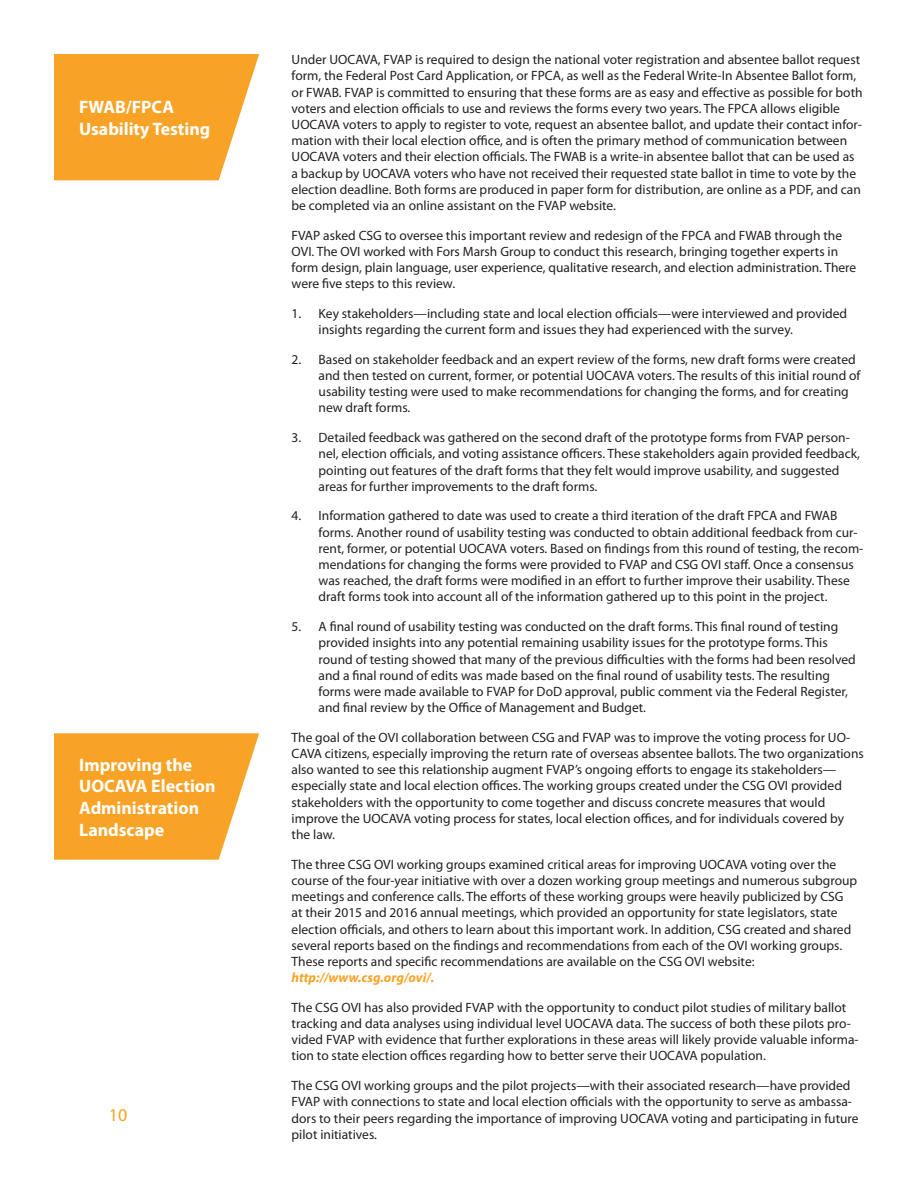
<style>
.page{position:relative;width:918px;height:1188px;background:#fff}
.page>*{position:absolute;margin:0;border:0;box-sizing:border-box;transform-origin:0 0}
.t1{font:700 18px/21.6px "Myriad Pro";color:#fff}
.t2{font:18px "Myriad Pro";color:#f9a326}
.Paragraph_Style_2{font:13.5px/16.2px "Myriad Pro";color:#231f20}
.s1{font-weight:700;font-style:italic;color:#f9a326}
</style>
<div class="page">
<svg style="left:54px;top:54px;width:205px;height:126px;background:#f9ab3b"></svg>
<svg style="left:54px;top:733px;width:205px;height:127px;background:#f9ac3c"></svg>
<p class="t1" style="left:79px;top:96px;width:132px">FWAB/FPCA<br>Usability Testing</p>
<p class="t1" style="left:79px;top:753px;width:138px">Improving the<br>UOCAVA Election<br>Administration<br>Landscape</p>
<h1 class="t2" style="left:109px;top:1104px;width:20px">10</h1>
<p class="Paragraph_Style_2" style="left:292px;top:51px;width:573px">Under UOCAVA, FVAP is required to design the national voter registration and absentee ballot request form, the Federal Post Card Application, or FPCA, as well as the Federal Write-In Absentee Ballot form, or FWAB. FVAP is committed to ensuring that these forms are as easy and effective as possible for both voters and election officials to use and reviews the forms every two years. The FPCA allows eligible UOCAVA voters to apply to register to vote, request an absentee ballot, and update their contact infor&shy;mation with their local election office, and is often the primary method of communication between UOCAVA voters and their election officials. The FWAB is a write-in absentee ballot that can be used as a backup by UOCAVA voters who have not received their requested state ballot in time to vote by the election deadline. Both forms are produced in paper form for distribution, are online as a PDF, and can be completed via an online assistant on the FVAP website.</p>
<p class="Paragraph_Style_2" style="left:292px;top:227px;width:566px">FVAP asked CSG to oversee this important review and redesign of the FPCA and FWAB through the OVI. The OVI worked with Fors Marsh Group to conduct this research, bringing together experts in form design, plain language, user experience, qualitative research, and election administration. There were five steps to this review.</p>
<p class="Paragraph_Style_2" style="left:319px;top:305px;width:530px;text-indent:-27px">1. Key stakeholders—including state and local election officials—were interviewed and provided insights regarding the current form and issues they had experienced with the survey.</p>
<p class="Paragraph_Style_2" style="left:319px;top:351px;width:543px;text-indent:-27px">2. Based on stakeholder feedback and an expert review of the forms, new draft forms were created and then tested on current, former, or potential UOCAVA voters. The results of this initial round of usability testing were used to make recommendations for changing the forms, and for creating new draft forms.</p>
<p class="Paragraph_Style_2" style="left:319px;top:429px;width:543px;text-indent:-27px">3. Detailed feedback was gathered on the second draft of the prototype forms from FVAP person&shy;nel, election officials, and voting assistance officers. These stakeholders again provided feedback, pointing out features of the draft forms that they felt would improve usability, and suggested areas for further improvements to the draft forms.</p>
<p class="Paragraph_Style_2" style="left:319px;top:508px;width:546px;text-indent:-27px">4. Information gathered to date was used to create a third iteration of the draft FPCA and FWAB forms. Another round of usability testing was conducted to obtain additional feedback from cur&shy;rent, former, or potential UOCAVA voters. Based on findings from this round of testing, the recom&shy;mendations for changing the forms were provided to FVAP and CSG OVI staff. Once a consensus was reached, the draft forms were modified in an effort to further improve their usability. These draft forms took into account all of the information gathered up to this point in the project.</p>
<p class="Paragraph_Style_2" style="left:319px;top:618px;width:539px;text-indent:-27px">5. A final round of usability testing was conducted on the draft forms. This final round of testing provided insights into any potential remaining usability issues for the prototype forms. This round of testing showed that many of the previous difficulties with the forms had been resolved and a final round of edits was made based on the final round of usability tests. The resulting forms were made available to FVAP for DoD approval, public comment via the Federal Register, and final review by the Office of Management and Budget.</p>
<p class="Paragraph_Style_2" style="left:292px;top:729px;width:574px">The goal of the OVI collaboration between CSG and FVAP was to improve the voting process for UO-CAVA citizens, especially improving the return rate of overseas absentee ballots. The two organizations also wanted to see this relationship augment FVAP’s ongoing efforts to engage its stakeholders— especially state and local election offices. The working groups created under the CSG OVI provided stakeholders with the opportunity to come together and discuss concrete measures that would improve the UOCAVA voting process for states, local election offices, and for individuals covered by the law.</p>
<p class="Paragraph_Style_2" style="left:292px;top:856px;width:567px">The three CSG OVI working groups examined critical areas for improving UOCAVA voting over the course of the four-year initiative with over a dozen working group meetings and numerous subgroup meetings and conference calls. The efforts of these working groups were heavily publicized by CSG at their 2015 and 2016 annual meetings, which provided an opportunity for state legislators, state election officials, and others to learn about this important work. In addition, CSG created and shared several reports based on the findings and recommendations from each of the OVI working groups.<br>These reports and specific recommendations are available on the CSG OVI website: <span class="s1">http://www.csg.org/ovi/.</span></p>
<p class="Paragraph_Style_2" style="left:292px;top:999px;width:569px">The CSG OVI has also provided FVAP with the opportunity to conduct pilot studies of military ballot tracking and data analyses using individual level UOCAVA data. The success of both these pilots pro&shy;vided FVAP with evidence that further explorations in these areas will likely provide valuable informa&shy;tion to state election offices regarding how to better serve their UOCAVA population.</p>
<p class="Paragraph_Style_2" style="left:292px;top:1077px;width:569px">The CSG OVI working groups and the pilot projects—with their associated research—have provided FVAP with connections to state and local election officials with the opportunity to serve as ambassa&shy;dors to their peers regarding the importance of improving UOCAVA voting and participating in future pilot initiatives.</p>
</div>
